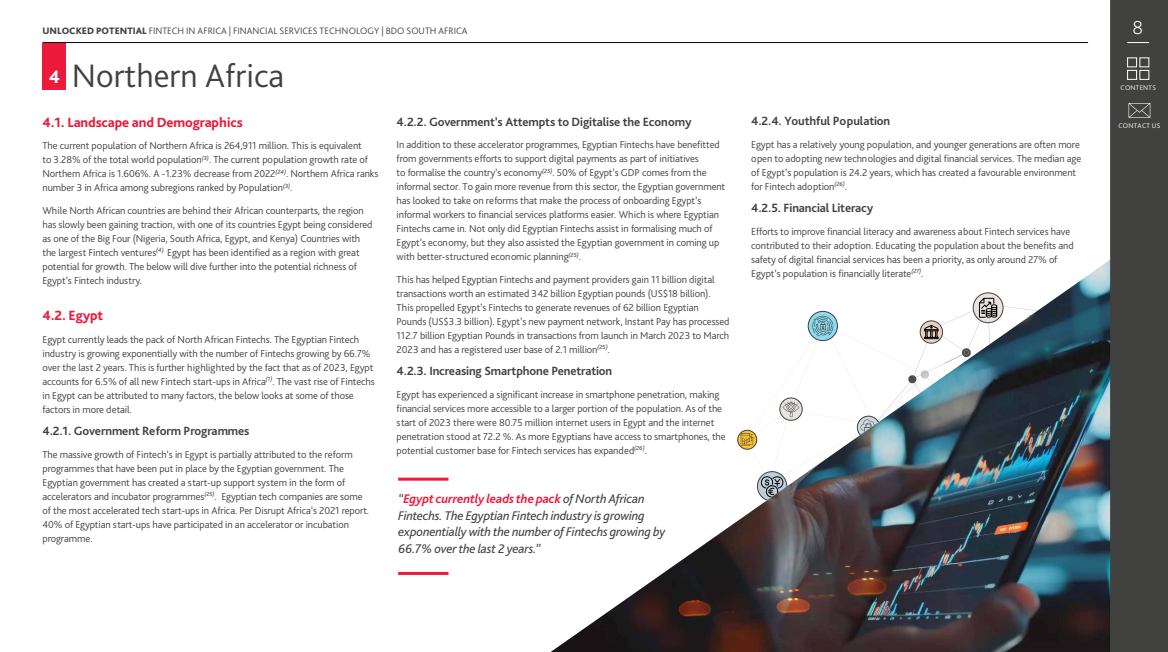
<style>
.page{position:relative;width:1168px;height:652px;background:#fff}
.page>*{position:absolute;margin:0;border:0;box-sizing:border-box;transform-origin:0 0}
.t1{font:300 34px "Bliss Pro";color:#414140}
.t2{font:200 19.7px "Bliss Pro";color:#fff}
.t3{font:800 14px "Bliss Pro";letter-spacing:-.01em;color:#ed1a3b}
.t4{font:italic 13.1px/16.6px "Bliss Pro";letter-spacing:-.015em;color:#414140}
.t5{font:700 12.5px "Bliss Pro";letter-spacing:-.01em;color:#414140}
.t6{font:300 10.5px/14px "Bliss Pro";letter-spacing:-.01em;color:#414140}
.t7{font:300 9.8px "Bliss Pro";color:#414140}
.t8{font:300 7.1px "Bliss Pro";letter-spacing:.035em;color:#fff}
.s1{font-weight:800}
.s2{font-weight:800;font-size:18.8px;color:#fff}
.s3{font-weight:700;color:#ed1a3b}
</style>
<div class="page">
<img style="left:551px;top:260px;width:559px;height:392px">
<div style="left:43px;top:43px;width:23px;height:46px;background:#ed1a3b"></div>
<hr style="left:398px;top:478px;width:50px;height:3px;background:#ed1a3b">
<hr style="left:398px;top:572px;width:50px;height:3px;background:#ed1a3b">
<div style="left:1110px;top:0;width:58px;height:652px;background:#414140"></div>
<svg style="left:1127px;top:42px;width:22px;height:1px"></svg>
<div style="left:1127px;top:58px;width:10px;height:9px;border:1px solid #fff"></div>
<div style="left:1127px;top:70px;width:10px;height:10px;border:1px solid #fff"></div>
<div style="left:1139px;top:70px;width:10px;height:10px;border:1px solid #fff"></div>
<svg style="left:1128px;top:103px;width:22px;height:15px"></svg>
<hr style="left:43px;top:42px;width:1045px;height:1px;background:#000">
<p class="t7" style="left:43px;top:25px;width:427px"><span class="s1">UNLOCKED POTENTIAL</span> FINTECH IN AFRICA | FINANCIAL SERVICES TECHNOLOGY | BDO SOUTH AFRICA</p>
<h1 class="t1" style="left:49px;top:54px;width:237px"><span class="s2">4</span> Northern Africa</h1>
<h3 class="t3" style="left:43px;top:114px;width:202px">4.1. Landscape and Demographics</h3>
<p class="t6" style="left:43px;top:139px;width:337px">The current population of Northern Africa is 264,911 million. This is equivalent<br>to 3.28% of the total world population<sup>(3)</sup>. The current population growth rate of Northern Africa is 1.606%. A -1.23% decrease from 2022<sup>(24)</sup>. Northern Africa ranks number 3 in Africa among subregions ranked by Population<sup>(3)</sup>.</p>
<p class="t6" style="left:43px;top:203px;width:332px">While North African countries are behind their African counterparts, the region has slowly been gaining traction, with one of its countries Egypt being considered as one of the Big Four (Nigeria, South Africa, Egypt, and Kenya) Countries with the largest Fintech ventures<sup>(4)</sup><sup>.</sup> Egypt has been identified as a region with great potential for growth. The below will dive further into the potential richness of Egypt’s Fintech industry.</p>
<h3 class="t3" style="left:43px;top:307px;width:62px">4.2. Egypt</h3>
<p class="t6" style="left:43px;top:332px;width:334px">Egypt currently leads the pack of North African Fintechs. The Egyptian Fintech industry is growing exponentially with the number of Fintechs growing by 66.7% over the last 2 years. This is further highlighted by the fact that as of 2023, Egypt accounts for 6.5% of all new Fintech start-ups in Africa<sup>(1)</sup>. The vast rise of Fintechs in Egypt can be attributed to many factors, the below looks at some of those factors in more detail.</p>
<p class="t5" style="left:43px;top:424px;width:208px">4.2.1. Government Reform Programmes</p>
<p class="t6" style="left:43px;top:447px;width:328px">The massive growth of Fintech’s in Egypt is partially attributed to the reform programmes that have been put in place by the Egyptian government. The Egyptian government has created a start-up support system in the form of accelerators and incubator programmes<sup>(25)</sup>. Egyptian tech companies are some of the most accelerated tech start-ups in Africa. Per Disrupt Africa’s 2021 report.<br>40% of Egyptian start-ups have participated in an accelerator or incubation programme.</p>
<p class="t5" style="left:397px;top:114px;width:296px">4.2.2. Government’s Attempts to Digitalise the Economy</p>
<p class="t6" style="left:397px;top:138px;width:330px">In addition to these accelerator programmes, Egyptian Fintechs have benefitted from governments efforts to support digital payments as part of initiatives<br>to formalise the country’s economy<sup>(25)</sup>. 50% of Egypt’s GDP comes from the informal sector. To gain more revenue from this sector, the Egyptian government has looked to take on reforms that make the process of onboarding Egypt’s informal workers to financial services platforms easier. Which is where Egyptian Fintechs came in. Not only did Egyptian Fintechs assist in formalising much of Egypt’s economy, but they also assisted the Egyptian government in coming up with better-structured economic planning<sup>(25)</sup>.</p>
<p class="t6" style="left:397px;top:272px;width:334px">This has helped Egyptian Fintechs and payment providers gain 11 billion digital transactions worth an estimated 342 billion Egyptian pounds (US$18 billion).<br>This propelled Egypt’s Fintechs to generate revenues of 62 billion Egyptian Pounds (US$3.3 billion). Egypt’s new payment network, Instant Pay has processed 112.7 billion Egyptian Pounds in transactions from launch in March 2023 to March 2023 and has a registered user base of 2.1 million<sup>(25)</sup>.</p>
<p class="t5" style="left:397px;top:363px;width:217px">4.2.3. Increasing Smartphone Penetration</p>
<p class="t6" style="left:397px;top:387px;width:331px">Egypt has experienced a significant increase in smartphone penetration, making financial services more accessible to a larger portion of the population. As of the start of 2023 there were 80.75 million internet users in Egypt and the internet penetration stood at 72.2 %. As more Egyptians have access to smartphones, the potential customer base for Fintech services has expanded<sup>(26)</sup>.</p>
<p class="t4" style="left:398px;top:490px;width:269px">“<span class="s3">Egypt currently leads the pack</span> of North African Fintechs. The Egyptian Fintech industry is growing exponentially with the number of Fintechs growing by 66.7% over the last 2 years.”</p>
<p class="t5" style="left:751px;top:113px;width:141px">4.2.4. Youthful Population</p>
<p class="t6" style="left:751px;top:137px;width:332px">Egypt has a relatively young population, and younger generations are often more open to adopting new technologies and digital financial services. The median age of Egypt’s population is 24.2 years, which has created a favourable environment for Fintech adoption<sup>(26)</sup>.</p>
<p class="t5" style="left:751px;top:200px;width:123px">4.2.5. Financial Literacy</p>
<p class="t6" style="left:751px;top:224px;width:324px">Efforts to improve financial literacy and awareness about Fintech services have contributed to their adoption. Educating the population about the benefits and safety of digital financial services has been a priority, as only around 27% of Egypt’s population is financially literate<sup>(27)</sup>.</p>
<h2 class="t2" style="left:1132px;top:15px;width:12px">8</h2>
<p class="t8" style="left:1120px;top:83px;width:37px">CONTENTS</p>
<p class="t8" style="left:1118px;top:121px;width:43px">CONTACT US</p>
</div>
